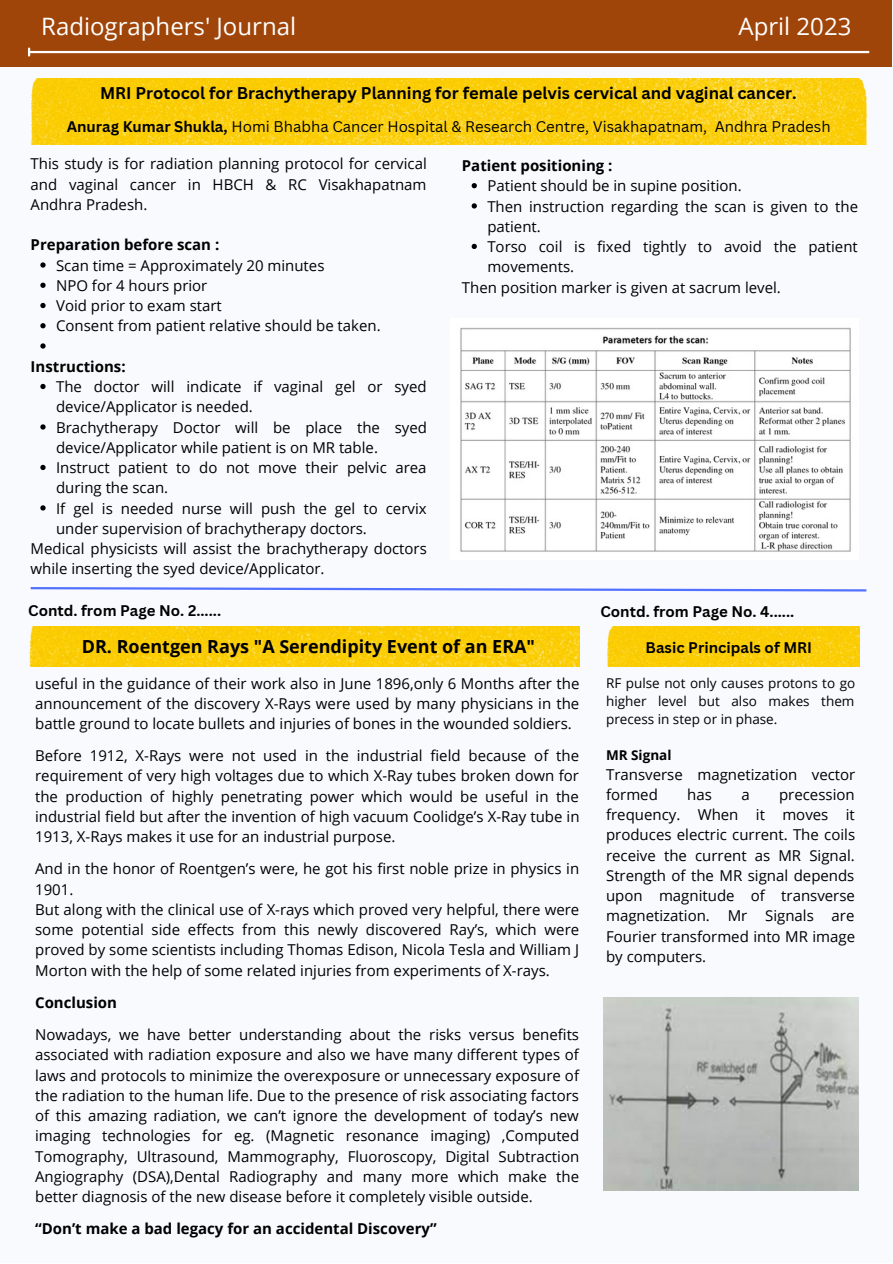
<style>
.page{position:relative;width:893px;height:1264px;background:#fff}
.page>*{position:absolute;margin:0;border:0;box-sizing:border-box;transform-origin:0 0}
.t1{font:24px "Open Sans";color:#fff}
.t2{font:700 18px "Open Sans";color:#000}
.t3{font:700 16.5px "Canva Sans";color:#000}
.t4{font:15px/20.2px "Open Sans";color:#000}
.t5{font:700 15px "Open Sans";color:#000}
.t6{font:15px "Canva Sans";color:#000}
.t7{font:700 15px "Canva Sans";color:#000}
.t8{font:13.5px/18px "Open Sans";color:#000;text-align:justify}
.t9{font:700 13.5px "Open Sans";color:#000}
.s1{font-weight:700}
</style>
<div class="page">
<div style="left:0;top:0;width:892px;height:1262px;background:#f9fafe"></div>
<div style="left:0;top:0;width:891px;height:67px;background:#a04509"></div>
<hr style="left:30px;top:51px;width:839px;height:2px;background:#fff">
<svg style="left:28px;top:48px;width:2px;height:9px"></svg>
<img style="left:31px;top:78px;width:836px;height:67px">
<img style="left:460px;top:327px;width:391px;height:225px">
<svg style="left:40px;top:262px;width:6px;height:6px"></svg>
<svg style="left:40px;top:283px;width:6px;height:5px"></svg>
<svg style="left:40px;top:303px;width:6px;height:5px"></svg>
<svg style="left:40px;top:323px;width:6px;height:5px"></svg>
<svg style="left:40px;top:343px;width:6px;height:5px"></svg>
<svg style="left:40px;top:384px;width:6px;height:5px"></svg>
<svg style="left:40px;top:424px;width:6px;height:5px"></svg>
<svg style="left:40px;top:465px;width:6px;height:5px"></svg>
<svg style="left:40px;top:505px;width:6px;height:5px"></svg>
<svg style="left:471px;top:183px;width:6px;height:5px"></svg>
<svg style="left:471px;top:203px;width:6px;height:5px"></svg>
<svg style="left:471px;top:244px;width:6px;height:5px"></svg>
<img style="left:607px;top:626px;width:252px;height:40px">
<img style="left:603px;top:997px;width:255px;height:193px">
<img style="left:29px;top:626px;width:550px;height:40px">
<svg style="left:30px;top:587px;width:837px;height:5px"></svg>
<h1 class="t1" style="left:41px;top:9px;width:256px">Radiographers' Journal</h1>
<h1 class="t1" style="left:738px;top:9px;width:114px">April 2023</h1>
<p class="t3" style="left:100px;top:81px;width:698px">MRI Protocol for Brachytherapy Planning for female pelvis cervical and vaginal cancer.</p>
<p class="t6" style="left:67px;top:116px;width:765px"><span class="s1">Anurag Kumar Shukla,</span> Homi Bhabha Cancer Hospital &amp; Research Centre, Visakhapatnam, Andhra Pradesh</p>
<p class="t4" style="left:31px;top:153px;width:397px;text-align:justify">This study is for radiation planning protocol for cervical and vaginal cancer in HBCH &amp; RC Visakhapatnam Andhra Pradesh.</p>
<p class="t5" style="left:31px;top:234px;width:190px">Preparation before scan :</p>
<p class="t4" style="left:56px;top:255px;width:326px">Scan time = Approximately 20 minutes<br>NPO for 4 hours prior<br>Void prior to exam start<br>Consent from patient relative should be taken.</p>
<p class="t5" style="left:31px;top:356px;width:96px">Instructions:</p>
<p class="t4" style="left:56px;top:376px;width:372px">The doctor will indicate if vaginal gel or syed device/Applicator is needed.<br>Brachytherapy Doctor will be place the syed device/Applicator while patient is on MR table.<br>Instruct patient to do not move their pelvic area during the scan.<br>If gel is needed nurse will push the gel to cervix under supervision of brachytherapy doctors.</p>
<p class="t4" style="left:31px;top:538px;width:398px">Medical physicists will assist the brachytherapy doctors while inserting the syed device/Applicator.</p>
<p class="t7" style="left:28px;top:600px;width:194px">Contd. from Page No. 2......</p>
<p class="t5" style="left:462px;top:155px;width:152px">Patient positioning :</p>
<p class="t4" style="left:487px;top:175px;width:372px">Patient should be in supine position.<br>Then instruction regarding the scan is given to the patient.<br>Torso coil is fixed tightly to avoid the patient movements.</p>
<p class="t4" style="left:462px;top:276px;width:320px">Then position marker is given at sacrum level.</p>
<p class="t7" style="left:600px;top:601px;width:195px">Contd. from Page No. 4......</p>
<p class="t2" style="left:82px;top:634px;width:455px">DR. Roentgen Rays "A Serendipity Event of an ERA"</p>
<p class="t4" style="left:35px;top:672px;width:545px;text-align:justify">useful in the guidance of their work also in June 1896,only 6 Months after the announcement of the discovery X-Rays were used by many physicians in the battle ground to locate bullets and injuries of bones in the wounded soldiers.</p>
<p class="t4" style="left:35px;top:745px;width:546px;text-align:justify">Before 1912, X-Rays were not used in the industrial field because of the requirement of very high voltages due to which X-Ray tubes broken down for the production of highly penetrating power which would be useful in the industrial field but after the invention of high vacuum Coolidge’s X-Ray tube in 1913, X-Rays makes it use for an industrial purpose.</p>
<p class="t4" style="left:35px;top:858px;width:545px">And in the honor of Roentgen’s were, he got his first noble prize in physics in 1901.<br>But along with the clinical use of X-rays which proved very helpful, there were some potential side effects from this newly discovered Ray’s, which were proved by some scientists including Thomas Edison, Nicola Tesla and William J Morton with the help of some related injuries from experiments of X-rays.</p>
<p class="t5" style="left:35px;top:991px;width:83px">Conclusion</p>
<p class="t4" style="left:35px;top:1024px;width:545px;text-align:justify">Nowadays, we have better understanding about the risks versus benefits associated with radiation exposure and also we have many different types of laws and protocols to minimize the overexposure or unnecessary exposure of the radiation to the human life. Due to the presence of risk associating factors of this amazing radiation, we can’t ignore the development of today’s new imaging technologies for eg. (Magnetic resonance imaging) ,Computed Tomography, Ultrasound, Mammography, Fluoroscopy, Digital Subtraction Angiography (DSA),Dental Radiography and many more which make the better diagnosis of the new disease before it completely visible outside.</p>
<p class="t5" style="left:35px;top:1218px;width:403px">“Don’t make a bad legacy for an accidental Discovery”</p>
<p class="t7" style="left:645px;top:637px;width:168px">Basic Principals of MRI</p>
<p class="t8" style="left:606px;top:673px;width:250px">RF pulse not only causes protons to go higher level but also makes them precess in step or in phase.</p>
<p class="t9" style="left:606px;top:745px;width:67px">MR Signal</p>
<p class="t4" style="left:606px;top:763px;width:251px">Transverse magnetization vector formed</p>
<p class="t4" style="left:687px;top:784px;width:26px">has</p>
<p class="t4" style="left:741px;top:784px;width:10px">a</p>
<p class="t4" style="left:606px;top:784px;width:250px;text-align:justify;text-indent:173px">precession frequency. When it moves it produces electric current. The coils receive the current as MR Signal.<br>Strength of the MR signal depends upon magnitude of transverse magnetization. Mr Signals are Fourier transformed into MR image by computers.</p>
</div>
